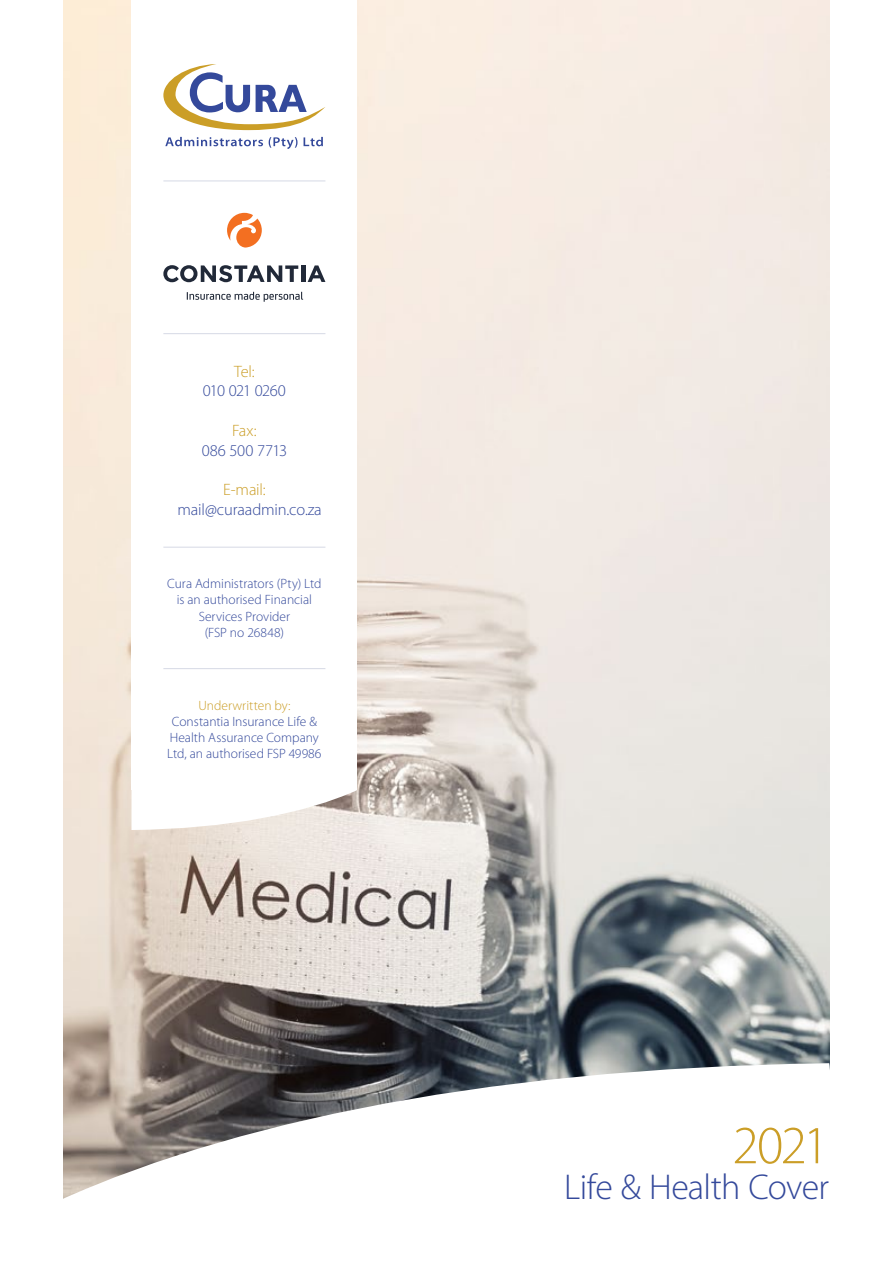
<style>
.page{position:relative;width:893px;height:1263px;background:#fff}
.page>*{position:absolute;margin:0;border:0;box-sizing:border-box;transform-origin:0 0}
.t1{font:300 54px "Myriad Pro";color:#cb9e27}
.t2{font:300 36px "Myriad Pro";letter-spacing:-.015em;color:#34499b}
.t3{font:300 16.5px "Myriad Pro";letter-spacing:-.01em;color:#34499b}
.t4{font:300 16.5px "Myriad Pro";letter-spacing:-.01em;color:#cb9e27}
.t5{font:300 16.5px "Myriad Pro";letter-spacing:-.04em;color:#34499b}
.t6{font:300 13.5px/16.2px "Myriad Pro";color:#34499b;text-align:center}
.t7{font:300 13.5px "Myriad Pro";letter-spacing:.005em;color:#cb9e27}
</style>
<div class="page">
<img style="left:64px;top:0;width:765px;height:1063px">
<svg style="left:63px;top:1063px;width:767px;height:136px"></svg>
<div style="left:131px;top:0;width:226px;height:790px;background:#fff"></div>
<svg style="left:165px;top:137px;width:158px;height:12px"></svg>
<svg style="left:163px;top:64px;width:162px;height:66px"></svg>
<svg style="left:131px;top:790px;width:226px;height:40px"></svg>
<hr style="left:163px;top:181px;width:162px;height:1px;background:#d6d9e5">
<hr style="left:163px;top:333px;width:162px;height:1px;background:#d6d9e5">
<hr style="left:163px;top:547px;width:162px;height:1px;background:#d6d9e5">
<hr style="left:163px;top:668px;width:162px;height:1px;background:#d6d9e5">
<hr style="left:301px;top:265px;width:4px;height:17px;background:#212938">
<svg style="left:308px;top:265px;width:17px;height:17px"></svg>
<svg style="left:163px;top:265px;width:135px;height:17px"></svg>
<svg style="left:227px;top:213px;width:35px;height:35px"></svg>
<svg style="left:187px;top:292px;width:116px;height:10px"></svg>
<p class="t4" style="left:234px;top:362px;width:22px">Tel:</p>
<p class="t5" style="left:203px;top:382px;width:85px">010 021 0260</p>
<p class="t4" style="left:232px;top:421px;width:26px">Fax:</p>
<p class="t3" style="left:202px;top:441px;width:87px">086 500 7713</p>
<p class="t4" style="left:223px;top:481px;width:44px">E-mail:</p>
<p class="t3" style="left:178px;top:501px;width:146px">mail@curaadmin.co.za</p>
<p class="t6" style="left:167px;top:576px;width:156px">Cura Administrators (Pty) Ltd is an authorised Financial<br>Services Provider<br>(FSP no 26848)</p>
<p class="t7" style="left:198px;top:698px;width:93px">Underwritten by:</p>
<p class="t6" style="left:167px;top:713px;width:156px">Constantia Insurance Life &amp;<br>Health Assurance Company<br>Ltd, an authorised FSP 49986</p>
<h1 class="t1" style="left:732px;top:1115px;width:98px">2021</h1>
<h2 class="t2" style="left:564px;top:1167px;width:267px">Life &amp; Health Cover</h2>
</div>
